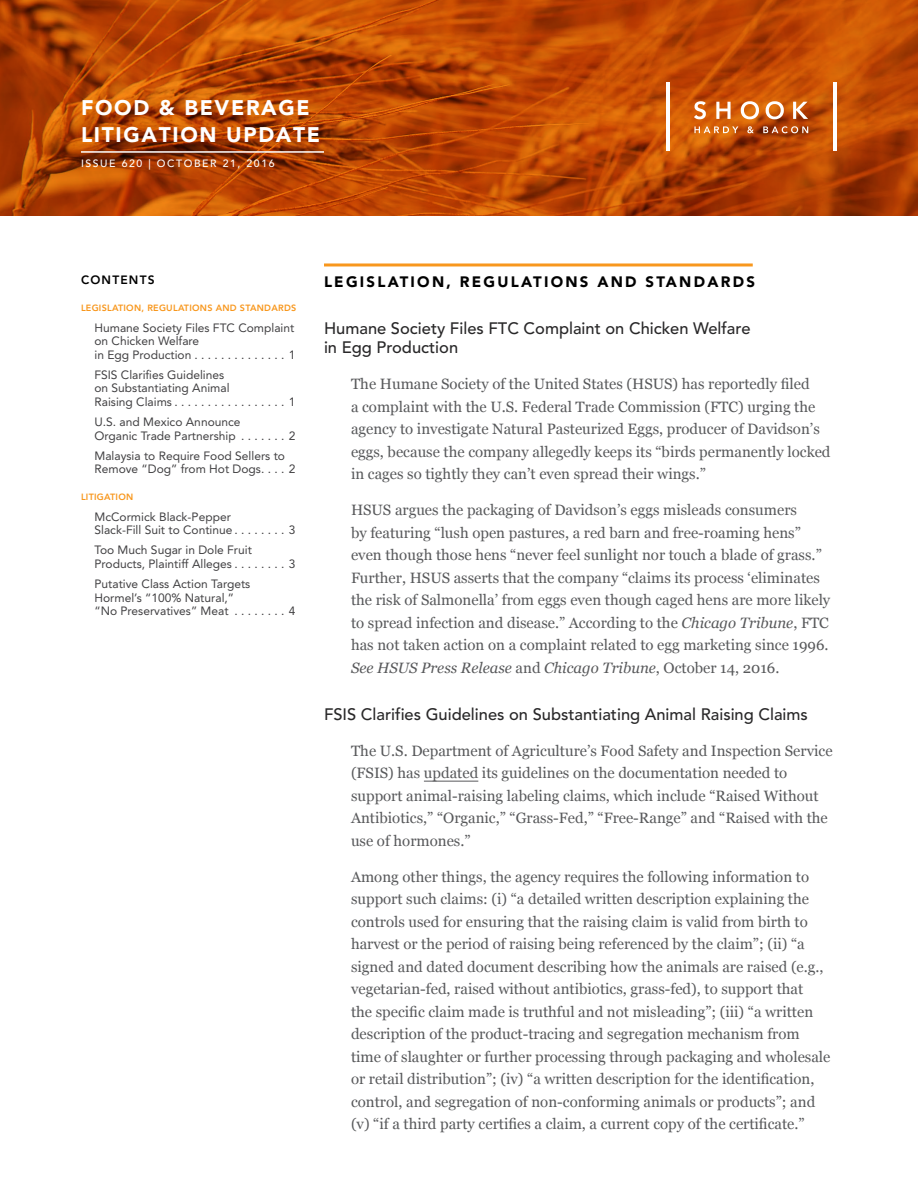
<style>
.page{position:relative;width:918px;height:1188px;background:#fff}
.page>*{position:absolute;margin:0;border:0;box-sizing:border-box;transform-origin:0 0}
.t1{font:900 21px/27px "Avenir LT Std";letter-spacing:.08em;color:#fff}
.t2{font:500 16.5px/19.8px "Avenir LT Std";color:#292829}
.t3{font:15px/22.5px "Georgia";color:#58595b}
.t4{font:900 15px "Avenir LT Std";letter-spacing:.15em;color:#000}
.t5{font:12px/13.5px "Avenir LT Std";color:#414042}
.t6{font:800 12px "Avenir LT Std";letter-spacing:.1em;color:#000}
.t7{font:500 10.5px "Avenir LT Std";letter-spacing:.15em;color:#fff}
.t8{font:800 9px "Avenir LT Std";letter-spacing:.03em;color:#f8971d}
.s1{font-style:italic}
</style>
<div class="page">
<svg style="left:0;top:0;width:918px;height:216px;background:#b84603"></svg>
<hr style="left:81px;top:151px;width:243px;height:2px;background:#fff">
<hr style="left:324px;top:263px;width:429px;height:3px;background:#f8971d">
<hr style="left:424px;top:781px;width:54px;height:1px;background:#58595b">
<svg style="left:694px;top:101px;width:114px;height:18px"></svg>
<hr style="left:833px;top:83px;width:4px;height:68px;background:#fff">
<hr style="left:666px;top:83px;width:4px;height:68px;background:#fff">
<svg style="left:694px;top:126px;width:114px;height:7px"></svg>
<h1 class="t1" style="left:81px;top:94px;width:241px">FOOD &amp; BEVERAGE<br>LITIGATION UPDATE</h1>
<p class="t7" style="left:81px;top:158px;width:195px">ISSUE 620 | OCTOBER 21, 2016</p>
<p class="t6" style="left:81px;top:273px;width:75px">CONTENTS</p>
<p class="t8" style="left:81px;top:303px;width:217px">LEGISLATION, REGULATIONS AND STANDARDS</p>
<p class="t5" style="left:94px;top:321px;width:202px">Humane Society Files FTC Complaint on Chicken Welfare<br>in Egg Production . . . . . . . . . . . . . . 1</p>
<p class="t5" style="left:94px;top:368px;width:202px">FSIS Clarifies Guidelines<br>on Substantiating Animal<br>Raising Claims . . . . . . . . . . . . . . . . . 1</p>
<p class="t5" style="left:94px;top:415px;width:202px">U.S. and Mexico Announce<br>Organic Trade Partnership . . . . . . . 2</p>
<p class="t5" style="left:94px;top:449px;width:202px">Malaysia to Require Food Sellers to<br>Remove “Dog” from Hot Dogs . . . . 2</p>
<p class="t8" style="left:81px;top:492px;width:54px">LITIGATION</p>
<p class="t5" style="left:94px;top:510px;width:202px">McCormick Black-Pepper<br>Slack-Fill Suit to Continue . . . . . . . . 3</p>
<p class="t5" style="left:94px;top:544px;width:202px">Too Much Sugar in Dole Fruit<br>Products, Plaintiff Alleges . . . . . . . . 3</p>
<p class="t5" style="left:94px;top:577px;width:202px">Putative Class Action Targets<br>Hormel’s “100% Natural,”<br>“No Preservatives” Meat . . . . . . . . 4</p>
<p class="t4" style="left:324px;top:272px;width:433px">LEGISLATION, REGULATIONS AND STANDARDS</p>
<p class="t2" style="left:324px;top:318px;width:428px">Humane Society Files FTC Complaint on Chicken Welfare in Egg Production</p>
<p class="t3" style="left:351px;top:373px;width:481px">The Humane Society of the United States (HSUS) has reportedly filed<br>a complaint with the U.S. Federal Trade Commission (FTC) urging the agency to investigate Natural Pasteurized Eggs, producer of Davidson’s eggs, because the company allegedly keeps its “birds permanently locked in cages so tightly they can’t even spread their wings.”</p>
<p class="t3" style="left:351px;top:499px;width:481px">HSUS argues the packaging of Davidson’s eggs misleads consumers<br>by featuring “lush open pastures, a red barn and free-roaming hens” even though those hens “never feel sunlight nor touch a blade of grass.” Further, HSUS asserts that the company “claims its process ‘eliminates the risk of Salmonella’ from eggs even though caged hens are more likely to spread infection and disease.” According to the <span class="s1">Chicago Tribune</span>, FTC has not taken action on a complaint related to egg marketing since 1996.<br><span class="s1">See HSUS Press Release</span> and <span class="s1">Chicago Tribune</span>, October 14, 2016.</p>
<p class="t2" style="left:324px;top:704px;width:485px">FSIS Clarifies Guidelines on Substantiating Animal Raising Claims</p>
<p class="t3" style="left:351px;top:740px;width:483px">The U.S. Department of Agriculture’s Food Safety and Inspection Service (FSIS) has updated its guidelines on the documentation needed to support animal-raising labeling claims, which include “Raised Without Antibiotics,” “Organic,” “Grass-Fed,” “Free-Range” and “Raised with the use of hormones.”</p>
<p class="t3" style="left:351px;top:866px;width:481px">Among other things, the agency requires the following information to support such claims: (i) “a detailed written description explaining the controls used for ensuring that the raising claim is valid from birth to harvest or the period of raising being referenced by the claim”; (ii) “a signed and dated document describing how the animals are raised (e.g., vegetarian-fed, raised without antibiotics, grass-fed), to support that<br>the specific claim made is truthful and not misleading”; (iii) “a written description of the product-tracing and segregation mechanism from time of slaughter or further processing through packaging and wholesale or retail distribution”; (iv) “a written description for the identification, control, and segregation of non-conforming animals or products”; and (v) “if a third party certifies a claim, a current copy of the certificate.”</p>
</div>
